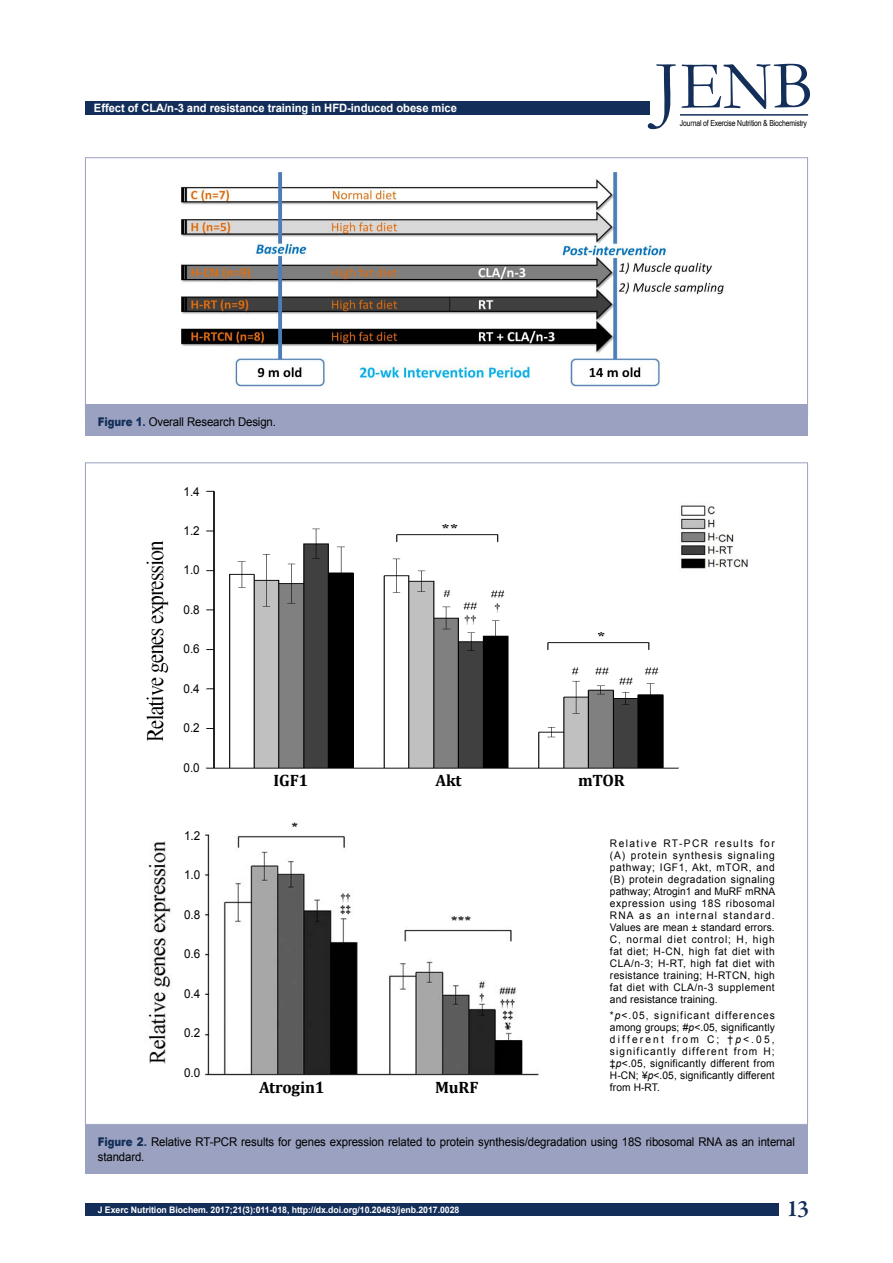
<style>
.page{position:relative;width:893px;height:1263px;background:#fff}
.page>*{position:absolute;margin:0;border:0;box-sizing:border-box;transform-origin:0 0}
.t1{font:600 24px "Garamond Premr Pro";color:#132e59}
.t2{font:700 16.5px "Cambria";letter-spacing:-.01em;color:#000}
.t3{font:12.3px "Arial";color:#000;scale:.95 1}
.t4{font:12px/14.2px "Arial";letter-spacing:-.01em;color:#000;scale:.95 1}
.t5{font:700 11.55px "Arial";letter-spacing:-.005em;color:#fff}
.t6{font:10.5px/12px "Arial";letter-spacing:.01em;color:#000;text-align:justify}
.t7{font:700 9px "Arial";letter-spacing:-.005em;color:#fff}
.t8{font:8.4px "Arial Narrow";letter-spacing:-.02em;color:#000}
.s1{font-weight:900;color:#132e59}
.s2{font-weight:700;color:#132e59}
.s3{font-style:italic}
</style>
<div class="page">
<div style="left:85px;top:1203px;width:693px;height:13px;background:#132e59"></div>
<div style="left:85px;top:101px;width:565px;height:14px;background:#132e59"></div>
<svg style="left:648px;top:64px;width:28px;height:65px"></svg>
<svg style="left:682px;top:64px;width:128px;height:45px"></svg>
<hr style="left:680px;top:114px;width:128px;height:2px;background:#132e59">
<img style="left:181px;top:173px;width:543px;height:217px">
<div style="left:85px;top:404px;width:723px;height:32px;background:#9ba1c0"></div>
<img style="left:146px;top:490px;width:533px;height:279px">
<div style="left:85px;top:1125px;width:723px;height:49px;background:#9ba1c0"></div>
<img style="left:148px;top:823px;width:391px;height:253px">
<div style="left:172px;top:485px;width:32px;height:303px;background:#fff"></div>
<div style="left:173px;top:823px;width:32px;height:280px;background:#fff"></div>
<img style="left:665px;top:503px;width:83px;height:71px">
<p class="t5" style="left:94px;top:100px;width:364px">Effect of CLA/n-3 and resistance training in HFD-induced obese mice</p>
<p class="t8" style="left:680px;top:116px;width:129px">Journal of Exercise Nutrition &amp; Biochemistry</p>
<p class="t4" style="left:98px;top:414px;width:189px"><span class="s1">Figure 1</span><span class="s2">.</span> Overall Research Design.</p>
<p class="t3" style="left:184px;top:483px;width:18px">1.4</p>
<p class="t3" style="left:184px;top:523px;width:18px">1.2</p>
<p class="t3" style="left:184px;top:562px;width:18px">1.0</p>
<p class="t3" style="left:184px;top:601px;width:18px">0.8</p>
<p class="t3" style="left:184px;top:641px;width:18px">0.6</p>
<p class="t3" style="left:184px;top:680px;width:18px">0.4</p>
<p class="t3" style="left:184px;top:720px;width:18px">0.2</p>
<p class="t3" style="left:184px;top:759px;width:18px">0.0</p>
<h2 class="t2" style="left:274px;top:770px;width:36px">IGF1</h2>
<h2 class="t2" style="left:435px;top:770px;width:28px">Akt</h2>
<h2 class="t2" style="left:578px;top:770px;width:48px">mTOR</h2>
<p class="t3" style="left:184px;top:827px;width:18px">1.2</p>
<p class="t3" style="left:184px;top:867px;width:18px">1.0</p>
<p class="t3" style="left:184px;top:906px;width:18px">0.8</p>
<p class="t3" style="left:184px;top:946px;width:18px">0.6</p>
<p class="t3" style="left:184px;top:985px;width:18px">0.4</p>
<p class="t3" style="left:184px;top:1025px;width:18px">0.2</p>
<p class="t3" style="left:184px;top:1064px;width:18px">0.0</p>
<h2 class="t2" style="left:259px;top:1077px;width:67px">Atrogin1</h2>
<h2 class="t2" style="left:435px;top:1077px;width:45px">MuRF</h2>
<p class="t6" style="left:610px;top:837px;width:167px">Relative RT-PCR results for (A) protein synthesis signaling pathway; IGF1, Akt, mTOR, and (B) protein degradation signaling pathway; Atrogin1 and MuRF mRNA expression using 18S ribosomal RNA as an internal standard.<br>Values are mean ± standard errors.<br>C, normal diet control; H, high fat diet; H-CN, high fat diet with CLA/n-3; H-RT, high fat diet with resistance training; H-RTCN, high fat diet with CLA/n-3 supplement and resistance training.</p>
<p class="t6" style="left:610px;top:1009px;width:166px">*<span class="s3">p</span>&lt;.05, significant differences among groups; #<span class="s3">p</span>&lt;.05, significantly different from C; †<span class="s3">p</span>&lt;.05, significantly different from H; ‡<span class="s3">p</span>&lt;.05, significantly different from H-CN; ¥<span class="s3">p</span>&lt;.05, significantly different from H-RT.</p>
<p class="t4" style="left:98px;top:1135px;width:735px"><span class="s1">Figure 2</span><span class="s2">.</span> Relative RT-PCR results for genes expression related to protein synthesis/degradation using 18S ribosomal RNA as an internal standard.</p>
<p class="t7" style="left:98px;top:1204px;width:363px">J Exerc Nutrition Biochem. 2017;21(3):011-018, http://dx.doi.org/10.20463/jenb.2017.0028</p>
<h1 class="t1" style="left:786px;top:1194px;width:24px">13</h1>
</div>
